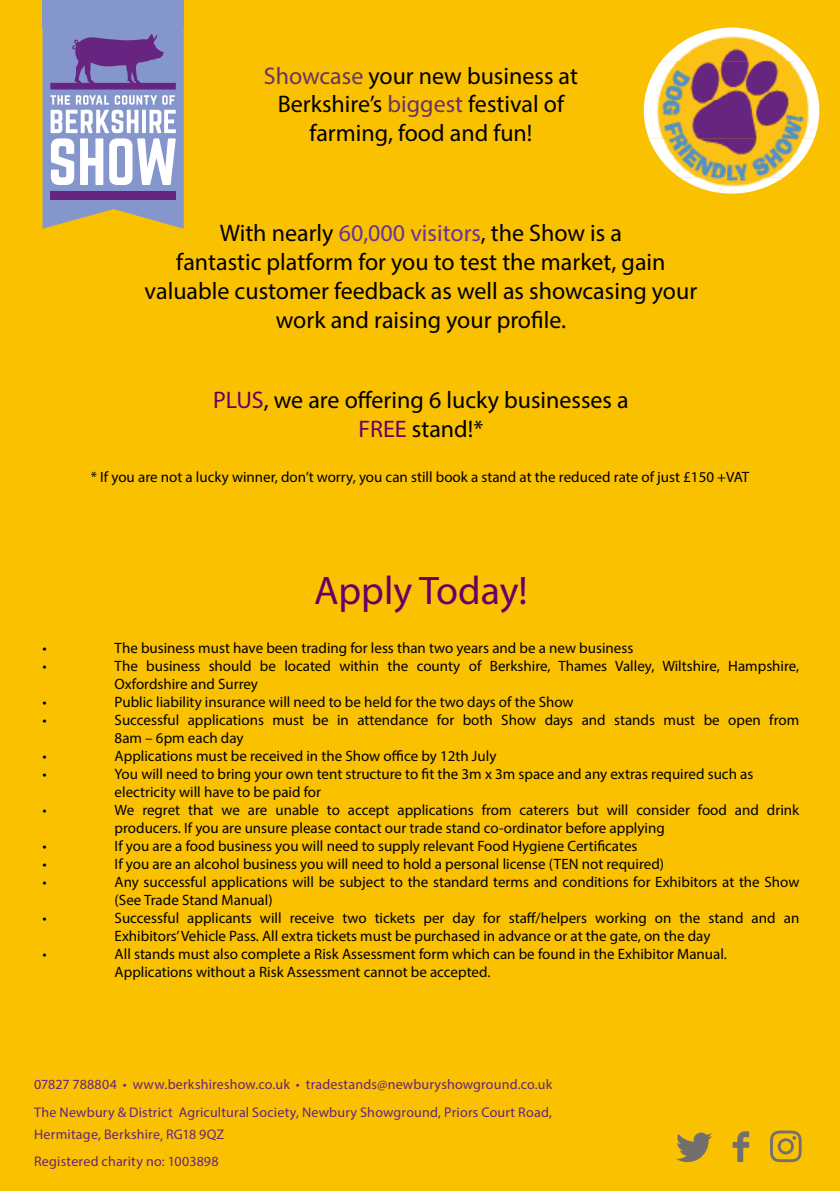
<style>
.page{position:relative;width:840px;height:1191px;background:#fff}
.page>*{position:absolute;margin:0;border:0;box-sizing:border-box;transform-origin:0 0}
.t1{font:40px "Myriad Pro";color:#606}
.t2{font:24px/28.8px "Myriad Pro";color:#000;text-align:center}
.t3{font:15px/18px "Myriad Pro";color:#000}
.t4{font:14px/27.6px "Myriad Pro";letter-spacing:.015em;color:#65247d}
.s1{color:#636}
.s2{color:#639}
.s3{color:#606}
</style>
<div class="page">
<div style="left:0;top:0;width:839px;height:1191px;background:#fac100"></div>
<img style="left:661px;top:28px;width:140px;height:33px">
<img style="left:643px;top:61px;width:175px;height:78px">
<img style="left:649px;top:139px;width:164px;height:38px">
<img style="left:679px;top:177px;width:104px;height:17px">
<svg style="left:732px;top:1131px;width:16px;height:31px"></svg>
<svg style="left:770px;top:1130px;width:31px;height:32px"></svg>
<svg style="left:676px;top:1132px;width:35px;height:30px"></svg>
<svg style="left:43px;top:28px;width:140px;height:201px;background:#9b98be"></svg>
<div style="left:43px;top:0;width:140px;height:28px;background:#8496cc"></div>
<h2 class="t2" style="left:264px;top:61px;width:315px"><span class="s1">Showcase</span> your new business at<br>Berkshire’s <span class="s1">biggest</span> festival of farming, food and fun!</h2>
<h2 class="t2" style="left:144px;top:218px;width:553px">With nearly <span class="s2">60,000 visitors</span>, the Show is a<br>fantastic platform for you to test the market, gain valuable customer feedback as well as showcasing your work and raising your profile.</h2>
<h2 class="t2" style="left:213px;top:385px;width:417px"><span class="s3">PLUS</span>, we are offering 6 lucky businesses a<br><span class="s3">FREE</span> stand!*</h2>
<p class="t3" style="left:91px;top:468px;width:659px">* If you are not a lucky winner, don’t worry, you can still book a stand at the reduced rate of just £150 +VAT</p>
<h1 class="t1" style="left:314px;top:566px;width:215px">Apply Today!</h1>
<p class="t3" style="left:43px;top:639px;width:6px">•</p>
<p class="t3" style="left:115px;top:639px;width:520px">The business must have been trading for less than two years and be a new business</p>
<p class="t3" style="left:43px;top:657px;width:6px">•</p>
<p class="t3" style="left:115px;top:657px;width:685px">The business should be located within the county of Berkshire, Thames Valley, Wiltshire, Hampshire,<br>Oxfordshire and Surrey</p>
<p class="t3" style="left:43px;top:693px;width:6px">•</p>
<p class="t3" style="left:115px;top:693px;width:460px">Public liability insurance will need to be held for the two days of the Show</p>
<p class="t3" style="left:43px;top:711px;width:6px">•</p>
<p class="t3" style="left:115px;top:711px;width:685px">Successful applications must be in attendance for both Show days and stands must be open from<br>8am – 6pm each day</p>
<p class="t3" style="left:43px;top:747px;width:6px">•</p>
<p class="t3" style="left:115px;top:747px;width:383px">Applications must be received in the Show office by 12th July</p>
<p class="t3" style="left:43px;top:765px;width:6px">•</p>
<p class="t3" style="left:115px;top:765px;width:640px">You will need to bring your own tent structure to fit the 3m x 3m space and any extras required such as electricity will have to be paid for</p>
<p class="t3" style="left:43px;top:801px;width:6px">•</p>
<p class="t3" style="left:115px;top:801px;width:685px">We regret that we are unable to accept applications from caterers but will consider food and drink producers. If you are unsure please contact our trade stand co-ordinator before applying</p>
<p class="t3" style="left:43px;top:837px;width:6px">•</p>
<p class="t3" style="left:115px;top:837px;width:524px">If you are a food business you will need to supply relevant Food Hygiene Certificates</p>
<p class="t3" style="left:43px;top:855px;width:6px">•</p>
<p class="t3" style="left:115px;top:855px;width:550px">If you are an alcohol business you will need to hold a personal license (TEN not required)</p>
<p class="t3" style="left:43px;top:873px;width:6px">•</p>
<p class="t3" style="left:115px;top:873px;width:686px">Any successful applications will be subject to the standard terms and conditions for Exhibitors at the Show (See Trade Stand Manual)</p>
<p class="t3" style="left:43px;top:909px;width:6px">•</p>
<p class="t3" style="left:115px;top:909px;width:685px">Successful applicants will receive two tickets per day for staff/helpers working on the stand and an<br>Exhibitors’ Vehicle Pass. All extra tickets must be purchased in advance or at the gate, on the day</p>
<p class="t3" style="left:43px;top:945px;width:6px">•</p>
<p class="t3" style="left:115px;top:945px;width:613px">All stands must also complete a Risk Assessment form which can be found in the Exhibitor Manual.<br>Applications without a Risk Assessment cannot be accepted.</p>
<p class="t4" style="left:34px;top:1070px;width:519px">07827 788804 • www.berkshireshow.co.uk • tradestands@newburyshowground.co.uk<br>The Newbury &amp; District Agricultural Society, Newbury Showground, Priors Court Road,</p>
<p class="t4" style="left:34px;top:1120px;width:192px">Hermitage, Berkshire, RG18 9QZ<br>Registered charity no: 1003898</p>
</div>
